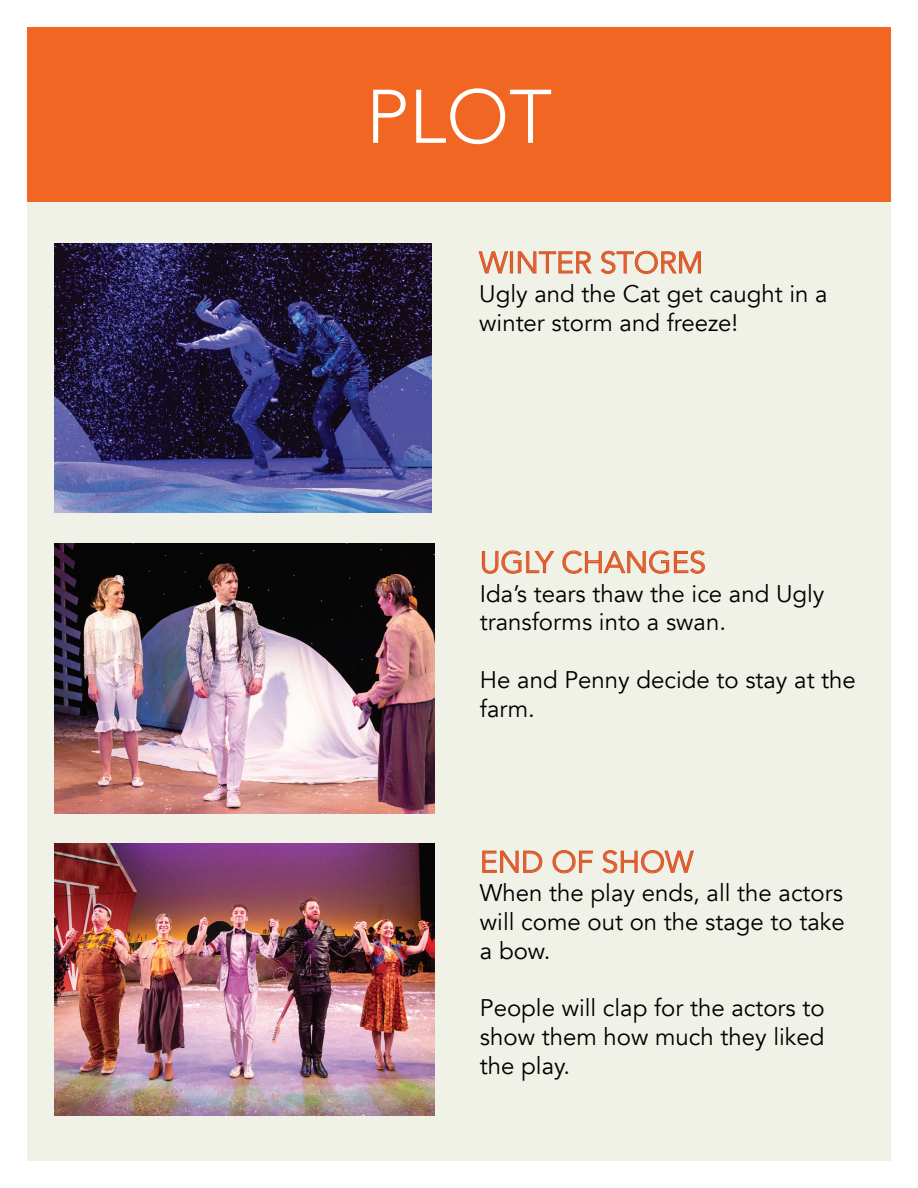
<style>
.page{position:relative;width:918px;height:1188px;background:#fff}
.page>*{position:absolute;margin:0;border:0;box-sizing:border-box;transform-origin:0 0}
.t1{font:300 75px "Avenir";color:#fff}
.t2{font:30px "Avenir";color:#f1592f}
.t3{font:24px/28.8px "Avenir";color:#000}
</style>
<div class="page">
<div style="left:27px;top:27px;width:864px;height:174px;background:#f16623"></div>
<div style="left:27px;top:202px;width:864px;height:959px;background:#f0f2e8"></div>
<svg style="left:478px;top:251px;width:30px;height:23px"></svg>
<div style="left:510px;top:252px;width:3px;height:21px;border:1px solid #cf5928"></div>
<svg style="left:518px;top:251px;width:74px;height:23px"></svg>
<svg style="left:601px;top:250px;width:100px;height:24px"></svg>
<img style="left:54px;top:243px;width:378px;height:270px">
<svg style="left:482px;top:550px;width:72px;height:24px"></svg>
<svg style="left:562px;top:550px;width:143px;height:24px"></svg>
<svg style="left:482px;top:850px;width:61px;height:23px"></svg>
<svg style="left:552px;top:850px;width:41px;height:24px"></svg>
<svg style="left:602px;top:850px;width:92px;height:24px"></svg>
<img style="left:55px;top:843px;width:380px;height:273px">
<img style="left:54px;top:543px;width:380px;height:270px">
<h1 class="t1" style="left:366px;top:73px;width:188px">PLOT</h1>
<p class="t2" style="left:479px;top:245px;width:226px">WINTER STORM</p>
<p class="t3" style="left:479px;top:280px;width:350px">Ugly and the Cat get caught in a winter storm and freeze!</p>
<p class="t2" style="left:480px;top:544px;width:228px">UGLY CHANGES</p>
<p class="t3" style="left:480px;top:579px;width:346px">Ida’s tears thaw the ice and Ugly transforms into a swan.</p>
<p class="t3" style="left:480px;top:666px;width:378px">He and Penny decide to stay at the farm.</p>
<p class="t2" style="left:480px;top:844px;width:215px">END OF SHOW</p>
<p class="t3" style="left:480px;top:879px;width:366px;text-align:justify">When the play ends, all the actors will come out on the stage to take a bow.</p>
<p class="t3" style="left:480px;top:994px;width:346px;text-align:justify">People will clap for the actors to show them how much they liked the play.</p>
</div>
